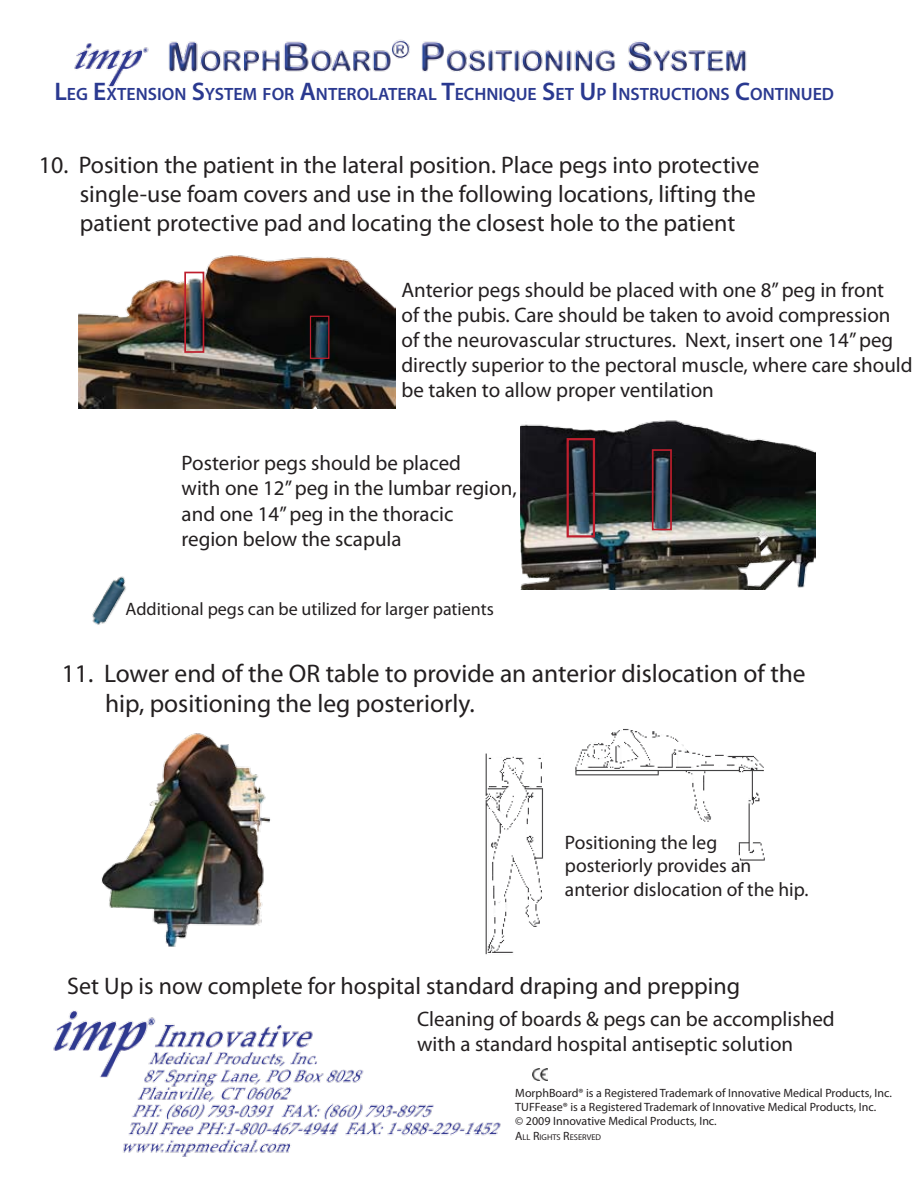
<style>
.page{position:relative;width:918px;height:1188px;background:#fff}
.page>*{position:absolute;margin:0;border:0;box-sizing:border-box;transform-origin:0 0}
.t1{font:25.5px/30.6px "Myriad Pro";color:#231f20}
.t2{font:24px/28.8px "Myriad Pro";color:#231f20}
.t3{font:21px/25.2px "Myriad Pro";color:#231f20}
.t4{font:19.5px/23.4px "Myriad Pro";color:#231f20}
.t5{font:18px "Myriad Pro";color:#231f20}
.t6{font:600 17.85px "Myriad Pro";color:#2a3990}
.t7{font:12px/14.4px "Myriad Pro";color:#231f20}
.t8{font:8.4px "Myriad Pro";color:#231f20}
.s1{font-size:25.5px}
.s2{font-size:12px}
</style>
<div class="page">
<img style="left:74px;top:43px;width:75px;height:45px">
<img style="left:168px;top:39px;width:579px;height:33px">
<img style="left:92px;top:576px;width:34px;height:49px">
<img style="left:78px;top:255px;width:317px;height:154px">
<img style="left:520px;top:420px;width:295px;height:170px">
<div style="left:184px;top:272px;width:20px;height:81px;border:2px solid #be1e2d"></div>
<div style="left:310px;top:316px;width:19px;height:43px;border:1px solid #be1e2d"></div>
<div style="left:567px;top:438px;width:28px;height:100px;border:2px solid #be1e2d"></div>
<div style="left:652px;top:449px;width:20px;height:81px;border:2px solid #be1e2d"></div>
<img style="left:101px;top:733px;width:170px;height:214px">
<img style="left:485px;top:753px;width:59px;height:202px">
<img style="left:575px;top:729px;width:190px;height:132px">
<img style="left:53px;top:1010px;width:448px;height:147px">
<img style="left:533px;top:1068px;width:14px;height:13px">
<p class="t6" style="left:54px;top:82px;width:781px"><span class="s1">L</span>EG <span class="s1">E</span>XTENSION <span class="s1">S</span>YSTEM FOR <span class="s1">A</span>NTEROLATERAL <span class="s1">T</span>ECHNIQUE <span class="s1">S</span>ET <span class="s1">U</span>P <span class="s1">I</span>NSTRUCTIONS <span class="s1">C</span>ONTINUED</p>
<p class="t2" style="left:80px;top:151px;width:681px;text-indent:-41px">10. Position the patient in the lateral position. Place pegs into protective single-use foam covers and use in the following locations, lifting the patient protective pad and locating the closest hole to the patient</p>
<p class="t3" style="left:401px;top:277px;width:513px">Anterior pegs should be placed with one 8” peg in front<br>of the pubis. Care should be taken to avoid compression of the neurovascular structures. Next, insert one 14” peg directly superior to the pectoral muscle, where care should be taken to allow proper ventilation</p>
<p class="t3" style="left:182px;top:450px;width:337px">Posterior pegs should be placed<br>with one 12” peg in the lumbar region, and one 14” peg in the thoracic<br>region below the scapula</p>
<p class="t5" style="left:126px;top:597px;width:370px">Additional pegs can be utilized for larger patients</p>
<p class="t1" style="left:105px;top:657px;width:702px;text-indent:-43px">11. Lower end of the OR table to provide an anterior dislocation of the hip, positioning the leg posteriorly.</p>
<p class="t4" style="left:565px;top:830px;width:245px">Positioning the leg posteriorly provides an anterior dislocation of the hip.</p>
<p class="t2" style="left:67px;top:971px;width:675px">Set Up is now complete for hospital standard draping and prepping</p>
<p class="t3" style="left:417px;top:1006px;width:419px">Cleaning of boards &amp; pegs can be accomplished with a standard hospital antiseptic solution</p>
<p class="t7" style="left:515px;top:1085px;width:378px">MorphBoard® is a Registered Trademark of Innovative Medical Products, Inc.<br>TUFFease® is a Registered Trademark of Innovative Medical Products, Inc.<br>© 2009 Innovative Medical Products, Inc.</p>
<p class="t8" style="left:515px;top:1132px;width:87px"><span class="s2">A</span>LL <span class="s2">R</span>IGHTS <span class="s2">R</span>ESERVED</p>
</div>
